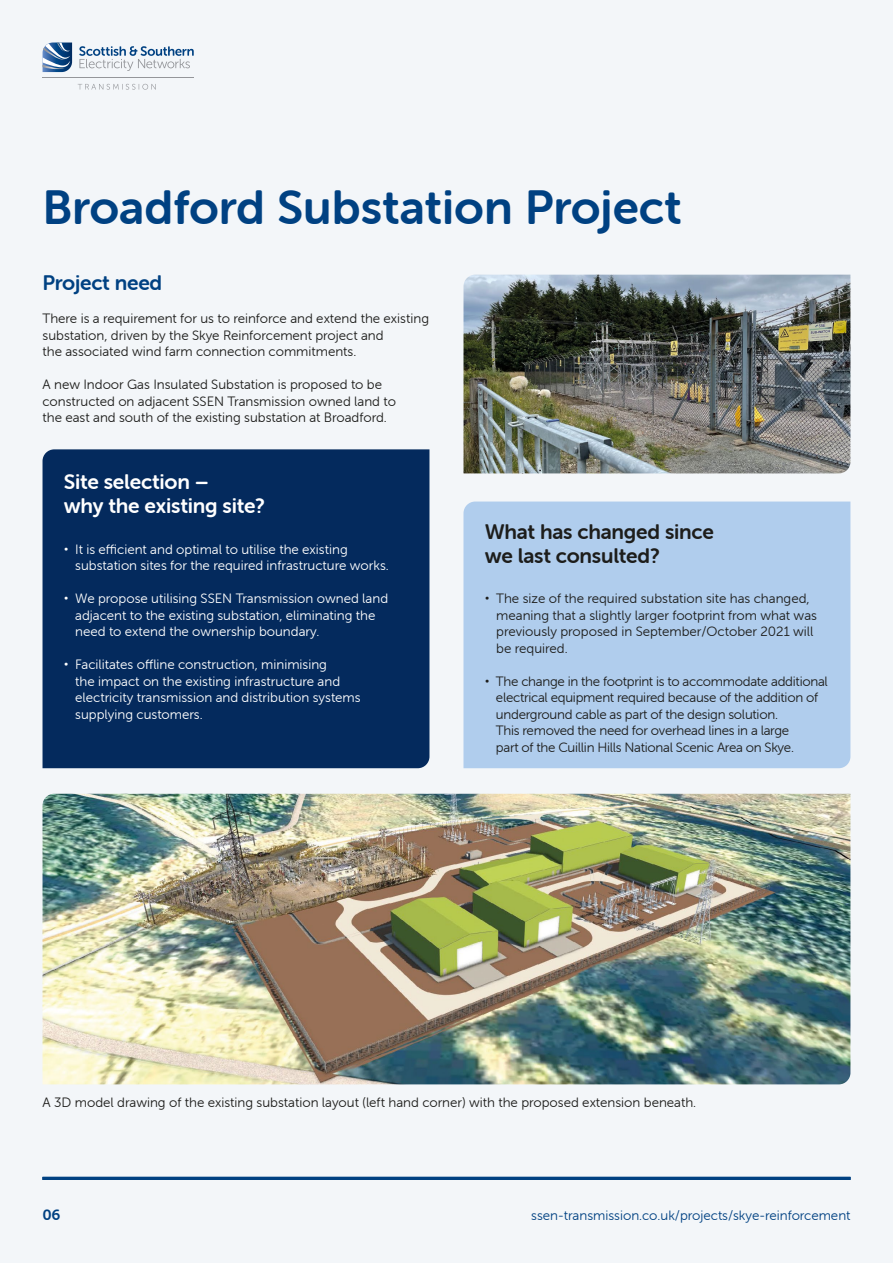
<style>
.page{position:relative;width:893px;height:1263px;background:#f3f6f9}
.page>*{position:absolute;margin:0;border:0;box-sizing:border-box;transform-origin:0 0}
.t1{font:48px "Museo Sans Rounded 700";color:#004182}
.t2{font:21px/24px "Museo Sans Rounded 700";letter-spacing:-.01em;color:#1d1d1b}
.t3{font:21px/24px "Museo Sans Rounded 700";letter-spacing:-.01em;color:#fff}
.t4{font:21px "Museo Sans Rounded 700";letter-spacing:-.01em;color:#004182}
.t5{font:15px "Museo Sans Rounded 700";color:#004182}
.t6{font:13.5px/16.5px "Museo Sans Rounded 300";color:#1d1d1b}
.t7{font:13.5px/16.5px "Museo Sans Rounded 300";color:#fff}
.t8{font:13.5px/16.5px "Museo Sans Rounded 300";letter-spacing:-.02em;color:#1d1d1b}
.t9{font:13.5px "Museo Sans Rounded 300";color:#004182}
.s1{font-family:"Helvetica Neue"}
</style>
<div class="page">
<svg style="left:43px;top:43px;width:29px;height:29px"></svg>
<svg style="left:79px;top:46px;width:115px;height:25px"></svg>
<hr style="left:43px;top:78px;width:151px;height:1px;background:#94969a">
<svg style="left:78px;top:84px;width:78px;height:6px"></svg>
<hr style="left:43px;top:1177px;width:807px;height:3px;background:#004182">
<div style="left:43px;top:449px;width:386px;height:319px;background:#042a5d"></div>
<div style="left:463px;top:501px;width:387px;height:267px;background:#b0cded"></div>
<img style="left:463px;top:275px;width:387px;height:198px">
<img style="left:43px;top:794px;width:807px;height:290px">
<h1 class="t1" style="left:43px;top:180px;width:641px">Broadford Substation Project</h1>
<h2 class="t4" style="left:43px;top:271px;width:121px">Project need</h2>
<p class="t6" style="left:43px;top:311px;width:388px">There is a requirement for us to reinforce and extend the existing substation, driven by the Skye Reinforcement project and<br>the associated wind farm connection commitments.</p>
<p class="t6" style="left:43px;top:377px;width:355px">A new Indoor Gas Insulated Substation is proposed to be constructed on adjacent SSEN Transmission owned land to the east and south of the existing substation at Broadford.</p>
<h2 class="t3" style="left:64px;top:470px;width:203px">Site selection –<br>why the existing site?</h2>
<p class="t7" style="left:75px;top:541px;width:315px;text-indent:-11px"><span class="s1">•</span> It is efficient and optimal to utilise the existing substation sites for the required infrastructure works.</p>
<p class="t7" style="left:75px;top:590px;width:314px;text-indent:-11px"><span class="s1">•</span> We propose utilising SSEN Transmission owned land adjacent to the existing substation, eliminating the need to extend the ownership boundary.</p>
<p class="t7" style="left:75px;top:656px;width:287px;text-indent:-11px"><span class="s1">•</span> Facilitates offline construction, minimising<br>the impact on the existing infrastructure and electricity transmission and distribution systems supplying customers.</p>
<h2 class="t2" style="left:485px;top:519px;width:231px">What has changed since we last consulted?</h2>
<p class="t6" style="left:496px;top:590px;width:322px;text-indent:-11px"><span class="s1">•</span> The size of the required substation site has changed, meaning that a slightly larger footprint from what was previously proposed in September/October 2021 will be required.</p>
<p class="t8" style="left:496px;top:673px;width:333px;text-indent:-11px"><span class="s1">•</span> The change in the footprint is to accommodate additional electrical equipment required because of the addition of underground cable as part of the design solution.<br>This removed the need for overhead lines in a large<br>part of the Cuillin Hills National Scenic Area on Skye.</p>
<p class="t6" style="left:43px;top:1094px;width:655px">A 3D model drawing of the existing substation layout (left hand corner) with the proposed extension beneath.</p>
<p class="t5" style="left:43px;top:1207px;width:19px">06</p>
<p class="t9" style="left:531px;top:1208px;width:321px">ssen-transmission.co.uk/projects/skye-reinforcement</p>
</div>
